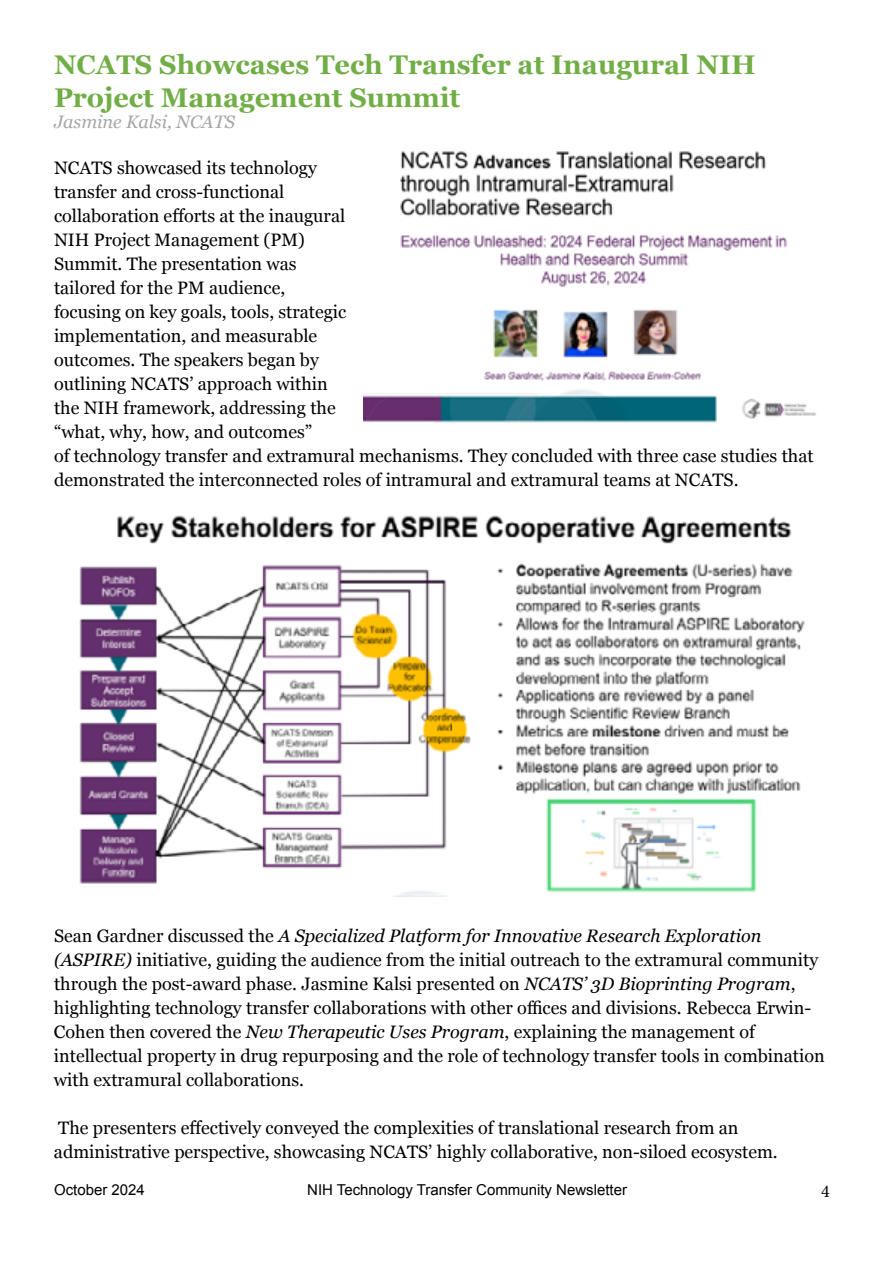
<style>
.page{position:relative;width:893px;height:1263px;background:#fff}
.page>*{position:absolute;margin:0;border:0;box-sizing:border-box;transform-origin:0 0}
.t1{font:700 27px/32.4px "Georgia";color:#71ae46}
.t2{font:18px/24px "Georgia";color:#000}
.t3{font:italic 18px "Georgia";color:#a6a6a5}
.t4{font:18px "Minion Pro";color:#000}
.t5{font:15px "Arial";color:#000}
.s1{font-style:italic}
</style>
<div class="page">
<img style="left:363px;top:151px;width:453px;height:271px">
<img style="left:79px;top:515px;width:726px;height:382px">
<h1 class="t1" style="left:54px;top:47px;width:703px">NCATS Showcases Tech Transfer at Inaugural NIH<br>Project Management Summit</h1>
<p class="t3" style="left:54px;top:109px;width:182px">Jasmine Kalsi, NCATS</p>
<p class="t2" style="left:54px;top:155px;width:761px">NCATS showcased its technology<br>transfer and cross-functional<br>collaboration efforts at the inaugural<br>NIH Project Management (PM)<br>Summit. The presentation was<br>tailored for the PM audience,<br>focusing on key goals, tools, strategic<br>implementation, and measurable<br>outcomes. The speakers began by<br>outlining NCATS’ approach within<br>the NIH framework, addressing the<br>“what, why, how, and outcomes”<br>of technology transfer and extramural mechanisms. They concluded with three case studies that demonstrated the interconnected roles of intramural and extramural teams at NCATS.</p>
<p class="t2" style="left:54px;top:923px;width:772px">Sean Gardner discussed the <span class="s1">A Specialized Platform for Innovative Research Exploration (ASPIRE)</span> initiative, guiding the audience from the initial outreach to the extramural community through the post-award phase. Jasmine Kalsi presented on <span class="s1">NCATS’ 3D Bioprinting Program</span>, highlighting technology transfer collaborations with other offices and divisions. Rebecca Erwin-Cohen then covered the <span class="s1">New Therapeutic Uses Program</span>, explaining the management of intellectual property in drug repurposing and the role of technology transfer tools in combination with extramural collaborations.</p>
<p class="t2" style="left:54px;top:1115px;width:725px">The presenters effectively conveyed the complexities of translational research from an administrative perspective, showcasing NCATS’ highly collaborative, non-siloed ecosystem.</p>
<p class="t5" style="left:54px;top:1179px;width:92px">October 2024</p>
<p class="t5" style="left:307px;top:1179px;width:321px">NIH Technology Transfer Community Newsletter</p>
<p class="t4" style="left:821px;top:1179px;width:10px">4</p>
</div>
